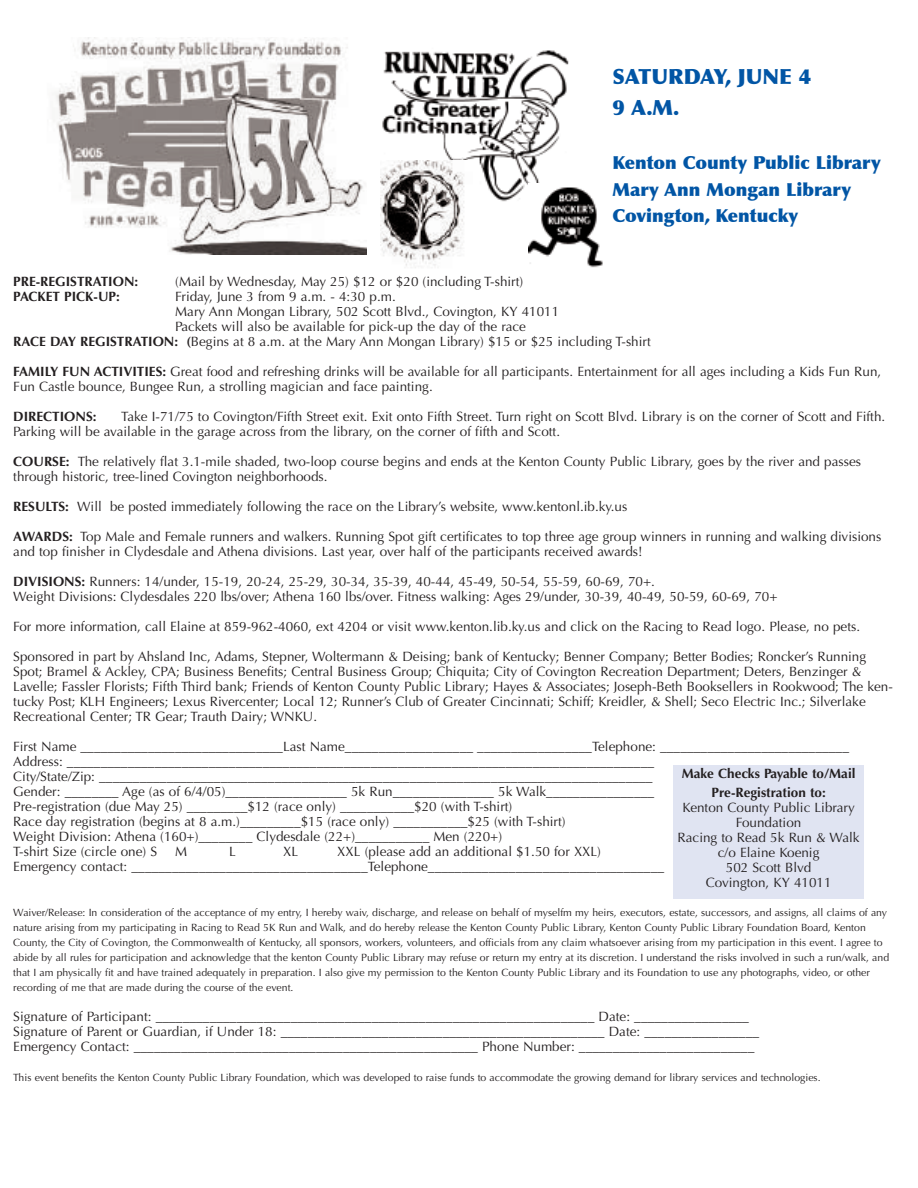
<style>
.page{position:relative;width:918px;height:1188px;background:#fff}
.page>*{position:absolute;margin:0;border:0;box-sizing:border-box;transform-origin:0 0}
.t1{font:900 21px/30.9px "Optima";color:#0155a5}
.t2{font:900 18px/26.5px "Optima";color:#0155a5}
.t3{font:13.5px/15px "Optima";color:#231f20}
.t4{font:700 13.5px/19.4px "Optima";color:#231f20;text-align:center}
.t5{font:10.5px/15px "Optima";color:#231f20}
.s1{font-weight:700}
</style>
<div class="page">
<img style="left:56px;top:38px;width:310px;height:217px">
<img style="left:382px;top:50px;width:187px;height:152px">
<img style="left:380px;top:161px;width:93px;height:107px">
<img style="left:528px;top:184px;width:75px;height:84px">
<div style="left:673px;top:766px;width:191px;height:133px;background:#e0e4f2"></div>
<h1 class="t1" style="left:612px;top:61px;width:200px">SATURDAY, JUNE 4<br>9 A.M.</h1>
<h2 class="t2" style="left:612px;top:149px;width:270px">Kenton County Public Library<br>Mary Ann Mongan Library<br>Covington, Kentucky</h2>
<p class="t4" style="left:13px;top:272px;width:127px">PRE-REGISTRATION:</p>
<p class="t3" style="left:175px;top:274px;width:350px">(Mail by Wednesday, May 25) $12 or $20 (including T-shirt)</p>
<p class="t4" style="left:13px;top:287px;width:108px">PACKET PICK-UP:</p>
<p class="t3" style="left:175px;top:289px;width:222px">Friday, June 3 from 9 a.m. - 4:30 p.m.</p>
<p class="t3" style="left:175px;top:304px;width:386px">Mary Ann Mongan Library, 502 Scott Blvd., Covington, KY 41011</p>
<p class="t3" style="left:175px;top:319px;width:352px">Packets will also be available for pick-up the day of the race</p>
<p class="t3" style="left:13px;top:334px;width:639px"><span class="s1">RACE DAY REGISTRATION: (</span>Begins at 8 a.m. at the Mary Ann Mongan Library) $15 or $25 including T-shirt</p>
<p class="t3" style="left:13px;top:364px;width:870px"><span class="s1">FAMILY FUN ACTIVITIES:</span> Great food and refreshing drinks will be available for all participants. Entertainment for all ages including a Kids Fun Run,<br>Fun Castle bounce, Bungee Run, a strolling magician and face painting.</p>
<p class="t4" style="left:13px;top:407px;width:85px">DIRECTIONS:</p>
<p class="t3" style="left:13px;top:409px;width:874px;text-indent:108px">Take I-71/75 to Covington/Fifth Street exit. Exit onto Fifth Street. Turn right on Scott Blvd. Library is on the corner of Scott and Fifth.<br>Parking will be available in the garage across from the library, on the corner of fifth and Scott.</p>
<p class="t3" style="left:13px;top:454px;width:849px"><span class="s1">COURSE:</span> The relatively flat 3.1-mile shaded, two-loop course begins and ends at the Kenton County Public Library, goes by the river and passes through historic, tree-lined Covington neighborhoods.</p>
<p class="t3" style="left:13px;top:499px;width:616px"><span class="s1">RESULTS:</span> Will be posted immediately following the race on the Library’s website, www.kentonl.ib.ky.us</p>
<p class="t3" style="left:13px;top:529px;width:870px"><span class="s1">AWARDS:</span> Top Male and Female runners and walkers. Running Spot gift certificates to top three age group winners in running and walking divisions and top finisher in Clydesdale and Athena divisions. Last year, over half of the participants received awards!</p>
<p class="t3" style="left:13px;top:574px;width:766px"><span class="s1">DIVISIONS:</span> Runners: 14/under, 15-19, 20-24, 25-29, 30-34, 35-39, 40-44, 45-49, 50-54, 55-59, 60-69, 70+.<br>Weight Divisions: Clydesdales 220 lbs/over; Athena 160 lbs/over. Fitness walking: Ages 29/under, 30-39, 40-49, 50-59, 60-69, 70+</p>
<p class="t3" style="left:13px;top:619px;width:848px">For more information, call Elaine at 859-962-4060, ext 4204 or visit www.kenton.lib.ky.us and click on the Racing to Read logo. Please, no pets.</p>
<p class="t3" style="left:13px;top:649px;width:881px">Sponsored in part by Ahsland Inc, Adams, Stepner, Woltermann &amp; Deising; bank of Kentucky; Benner Company; Better Bodies; Roncker’s Running Spot; Bramel &amp; Ackley, CPA; Business Benefits; Central Business Group; Chiquita; City of Covington Recreation Department; Deters, Benzinger &amp; Lavelle; Fassler Florists; Fifth Third bank; Friends of Kenton County Public Library; Hayes &amp; Associates; Joseph-Beth Booksellers in Rookwood; The ken&shy;tucky Post; KLH Engineers; Lexus Rivercenter; Local 12; Runner’s Club of Greater Cincinnati; Schiff; Kreidler, &amp; Shell; Seco Electric Inc.; Silverlake Recreational Center; TR Gear; Trauth Dairy; WNKU.</p>
<p class="t3" style="left:13px;top:739px;width:837px">First Name ______________________________Last Name___________________ _________________Telephone: ____________________________ Address: _______________________________________________________________________________________<br>City/State/Zip: __________________________________________________________________________________<br>Gender: ________ Age (as of 6/4/05)__________________ 5k Run_______________ 5k Walk________________<br>Pre-registration (due May 25) _________$12 (race only) ___________$20 (with T-shirt)<br>Race day registration (begins at 8 a.m.)_________$15 (race only) ___________$25 (with T-shirt)<br>Weight Division: Athena (160+)________ Clydesdale (22+)___________ Men (220+)<br>T-shirt Size (circle one) S</p>
<p class="t4" style="left:682px;top:764px;width:175px">Make Checks Payable to/Mail<br>Pre-Registration to:</p>
<p class="t3" style="left:678px;top:800px;width:184px;text-align:center">Kenton County Public Library<br>Foundation<br>Racing to Read 5k Run &amp; Walk c/o Elaine Koenig<br>502 Scott Blvd<br>Covington, KY 41011</p>
<p class="t3" style="left:13px;top:844px;width:652px;text-indent:324px">XXL (please add an additional $1.50 for XXL)<br>Emergency contact: ___________________________________Telephone___________________________________</p>
<p class="t5" style="left:13px;top:905px;width:877px">Waiver/Release: In consideration of the acceptance of my entry, I hereby waiv, discharge, and release on behalf of myselfm my heirs, executors, estate, successors, and assigns, all claims of any nature arising from my participating in Racing to Read 5K Run and Walk, and do hereby release the Kenton County Public Library, Kenton County Public Library Foundation Board, Kenton County, the City of Covington, the Commonwealth of Kentucky, all sponsors, workers, volunteers, and officials from any claim whatsoever arising from my participation in this event. I agree to abide by all rules for participation and acknowledge that the kenton County Public Library may refuse or return my entry at its discretion. I understand the risks involved in such a run/walk, and that I am physically fit and have trained adequately in preparation. I also give my permission to the Kenton County Public Library and its Foundation to use any photographs, video, or other recording of me that are made during the course of the event.</p>
<p class="t3" style="left:13px;top:1009px;width:747px">Signature of Participant: _________________________________________________________________ Date: _________________<br>Signature of Parent or Guardian, if Under 18: ________________________________________________ Date: _________________<br>Emergency Contact: ___________________________________________________ Phone Number: __________________________</p>
<p class="t5" style="left:13px;top:1070px;width:809px">This event benefits the Kenton County Public Library Foundation, which was developed to raise funds to accommodate the growing demand for library services and technologies.</p>
<p class="t3" style="left:175px;top:844px;width:14px">M</p>
<p class="t3" style="left:229px;top:844px;width:8px">L</p>
<p class="t3" style="left:283px;top:844px;width:16px">XL</p>
</div>
